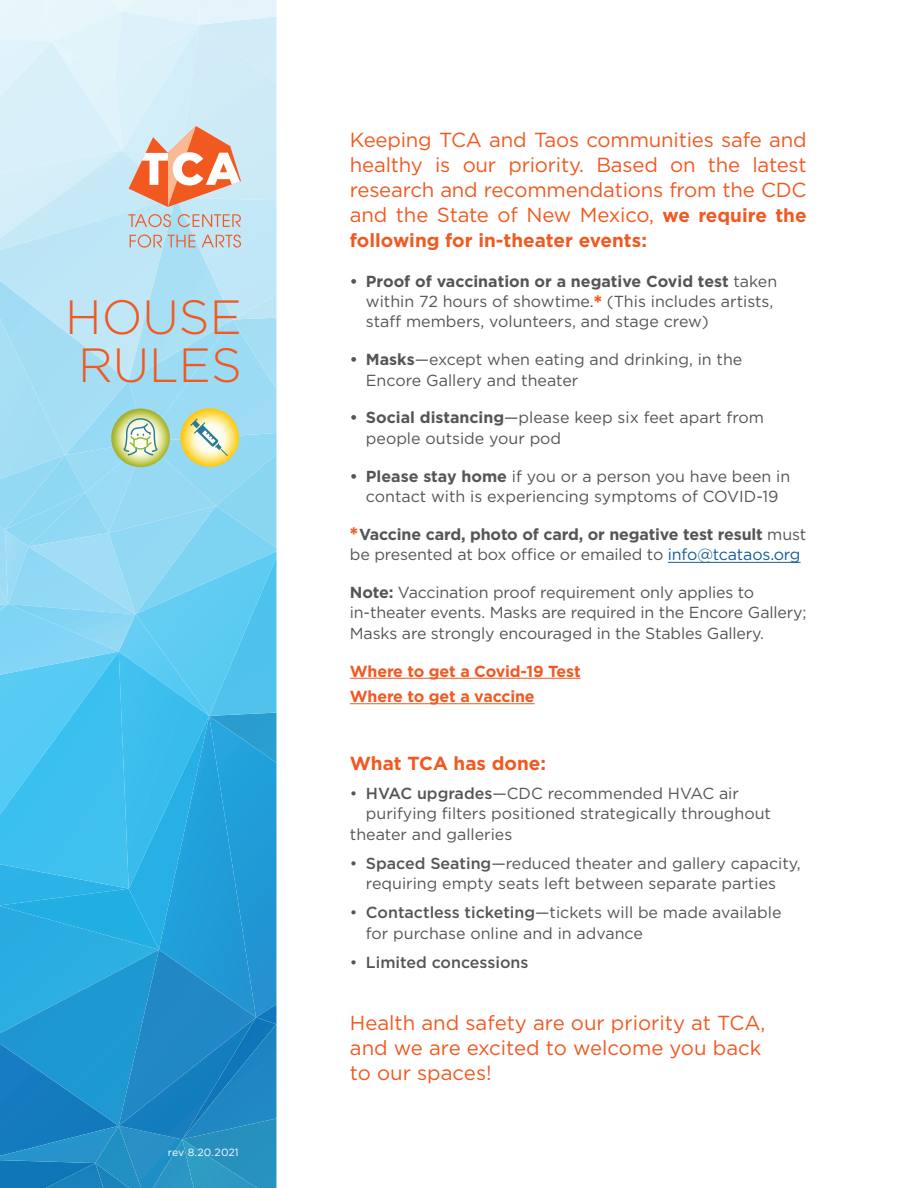
<style>
.page{position:relative;width:918px;height:1188px;background:#fff}
.page>*{position:absolute;margin:0;border:0;box-sizing:border-box;transform-origin:0 0}
.t1{font:300 48px/48px "Gotham";color:#f15921}
.t2{font:20.4px/25.2px "Gotham";letter-spacing:-.01em;color:#f15921;text-align:justify}
.t3{font:700 18.9px "Gotham";color:#f15921}
.t4{font:16.05px/20.4px "Gotham";color:#545557}
.t5{font:700 16.05px/20.4px "Gotham";letter-spacing:-.01em;color:#545557}
.t6{font:700 16.05px/25.5px "Gotham";letter-spacing:-.01em;color:#f15921}
.t7{font:500 16.05px "Gotham";color:#545557}
.t8{font:10.5px "Gotham";letter-spacing:.005em;color:#fff}
.s1{font-weight:700;font-size:18.9px}
.s2{font-weight:700}
.s3{font-weight:900;font-size:19.5px;color:#f15921}
.s4{font-weight:400}
.s5{font-weight:400;color:#175d9e}
.s6{font-weight:500}
</style>
<div class="page">
<hr style="left:668px;top:562px;width:133px;height:1px;background:#175d9e">
<hr style="left:350px;top:678px;width:231px;height:1px;background:#f15921">
<hr style="left:350px;top:703px;width:185px;height:1px;background:#f15921">
<svg style="left:0;top:0;width:277px;height:1188px;background:#76c4e4"></svg>
<h1 class="t1" style="left:65px;top:292px;width:178px">HOUSE<br>RULES</h1>
<p class="t8" style="left:168px;top:1145px;width:72px">rev 8.20.2021</p>
<p class="t2" style="left:350px;top:126px;width:458px">Keeping TCA and Taos communities safe and healthy is our priority. Based on the latest research and recommendations from the CDC and the State of New Mexico, <span class="s1">we require the</span></p>
<p class="t3" style="left:350px;top:228px;width:299px">following for in-theater events:</p>
<p class="t4" style="left:366px;top:270px;width:413px;text-indent:-16px"><span class="s2">• Proof of vaccination or a negative Covid test</span> taken within 72 hours of showtime.<span class="s3">*</span> (This includes artists, staff members, volunteers, and stage crew)</p>
<p class="t4" style="left:366px;top:349px;width:378px;text-indent:-16px"><span class="s2">• Masks</span>—except when eating and drinking, in the<br>Encore Gallery and theater</p>
<p class="t4" style="left:366px;top:407px;width:400px;text-indent:-16px"><span class="s2">• Social distancing</span>—please keep six feet apart from people outside your pod</p>
<p class="t4" style="left:350px;top:465px;width:442px;text-align:center"><span class="s2">• Please stay home</span> if you or a person you have been in contact with is experiencing symptoms of COVID-19</p>
<p class="t5" style="left:350px;top:524px;width:458px"><span class="s3">*</span>Vaccine card, photo of card, or negative test result <span class="s4">must be presented at box office or emailed to</span> <span class="s5">info@tcataos.org</span></p>
<p class="t4" style="left:350px;top:582px;width:458px"><span class="s2">Note:</span> Vaccination proof requirement only applies to in-theater events. Masks are required in the Encore Gallery;<br>Masks are strongly encouraged in the Stables Gallery.</p>
<p class="t6" style="left:350px;top:658px;width:232px">Where to get a Covid-19 Test<br>Where to get a vaccine</p>
<p class="t3" style="left:350px;top:751px;width:198px">What TCA has done:</p>
<p class="t4" style="left:350px;top:783px;width:391px">• <span class="s6">HVAC upgrades</span>—CDC recommended HVAC air</p>
<p class="t4" style="left:366px;top:803px;width:407px">purifying filters positioned strategically throughout</p>
<p class="t4" style="left:350px;top:824px;width:164px">theater and galleries</p>
<p class="t4" style="left:350px;top:853px;width:452px;text-align:center">• <span class="s6">Spaced Seating</span>—reduced theater and gallery capacity, requiring empty seats left between separate parties</p>
<p class="t4" style="left:366px;top:902px;width:417px;text-indent:-16px">• <span class="s6">Contactless ticketing</span>—tickets will be made available for purchase online and in advance</p>
<p class="t7" style="left:350px;top:952px;width:180px"><span class="s4">•</span> Limited concessions</p>
<p class="t2" style="left:350px;top:1010px;width:417px;line-height:24.8px;text-align:left">Health and safety are our priority at TCA, and we are excited to welcome you back to our spaces!</p>
</div>
